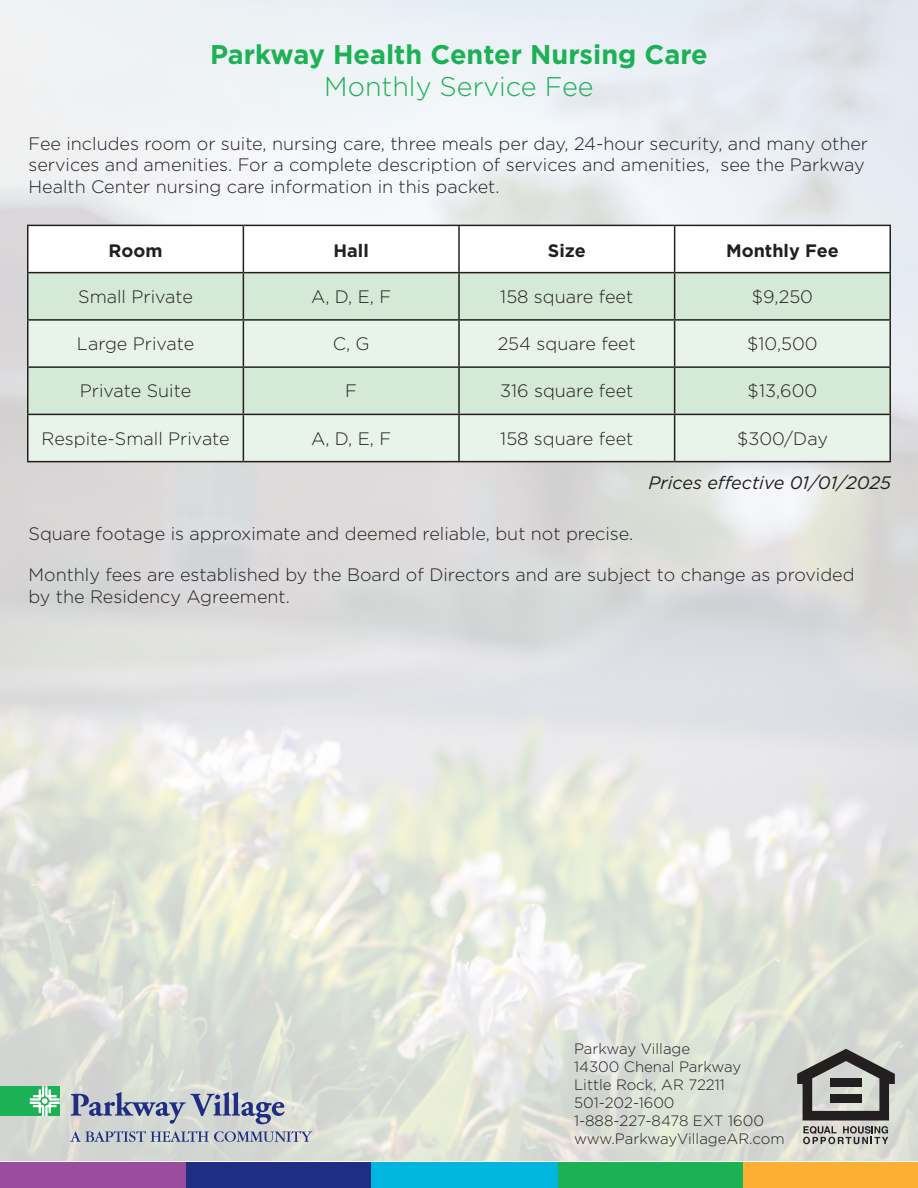
<style>
.page{position:relative;width:918px;height:1188px;background:#fff}
.page>*{position:absolute;margin:0;border:0;box-sizing:border-box;transform-origin:0 0}
.t1{font:700 27px "Gotham HTF";color:#1db156}
.t2{font:300 27px "Gotham";color:#1db156}
.t3{font:300 18px/21.6px "Gotham";color:#231f20}
.t4{font:italic 18px "Gotham HTF";color:#231f20}
.t5{font:700 18px "Gotham HTF";color:#231f20}
.t6{font:300 15px/18px "Gotham";color:#231f20}
</style>
<div class="page">
<svg style="left:71px;top:1092px;width:214px;height:32px;background:#a6adbe"></svg>
<div style="left:0;top:1086px;width:60px;height:30px;background:#1db156"></div>
<svg style="left:30px;top:1086px;width:30px;height:30px"></svg>
<svg style="left:70px;top:1131px;width:242px;height:11px;background:#a1a7bb"></svg>
<div style="left:185px;top:1162px;width:187px;height:26px;background:#1f2d82"></div>
<div style="left:372px;top:1162px;width:186px;height:26px;background:#00b6de"></div>
<div style="left:0;top:1162px;width:185px;height:26px;background:#9a4c9d"></div>
<div style="left:558px;top:1162px;width:187px;height:26px;background:#1db156"></div>
<div style="left:743px;top:1162px;width:175px;height:26px;background:#fbb033"></div>
<svg style="left:803px;top:1126px;width:85px;height:18px;background:#9c9b96"></svg>
<svg style="left:797px;top:1049px;width:98px;height:71px;background:#8e8f8b"></svg>
<div style="left:830px;top:1094px;width:32px;height:9px;background:#231f20"></div>
<div style="left:830px;top:1078px;width:32px;height:9px;background:#231f20"></div>
<svg style="left:28px;top:226px;width:862px;height:46px"></svg>
<div style="left:28px;top:273px;width:862px;height:46px;background:#d5ead6"></div>
<svg style="left:28px;top:321px;width:862px;height:140px;background:#e0efe1"></svg>
<hr style="left:27px;top:225px;width:216px;height:1px;background:#231f20">
<hr style="left:27px;top:226px;width:1px;height:46px;background:#231f20">
<hr style="left:243px;top:225px;width:216px;height:1px;background:#231f20">
<hr style="left:243px;top:226px;width:1px;height:46px;background:#231f20">
<hr style="left:459px;top:225px;width:216px;height:1px;background:#231f20">
<hr style="left:458px;top:226px;width:2px;height:46px;background:#231f20">
<hr style="left:675px;top:225px;width:216px;height:1px;background:#231f20">
<hr style="left:674px;top:226px;width:1px;height:46px;background:#231f20">
<hr style="left:890px;top:226px;width:1px;height:46px;background:#231f20">
<hr style="left:27px;top:272px;width:216px;height:1px;background:#231f20">
<hr style="left:27px;top:273px;width:1px;height:46px;background:#231f20">
<hr style="left:243px;top:272px;width:216px;height:1px;background:#231f20">
<hr style="left:243px;top:273px;width:1px;height:46px;background:#231f20">
<hr style="left:459px;top:272px;width:216px;height:1px;background:#231f20">
<hr style="left:458px;top:273px;width:2px;height:46px;background:#231f20">
<hr style="left:675px;top:272px;width:216px;height:1px;background:#231f20">
<hr style="left:674px;top:273px;width:1px;height:46px;background:#231f20">
<hr style="left:890px;top:273px;width:1px;height:46px;background:#231f20">
<hr style="left:27px;top:319px;width:216px;height:2px;background:#231f20">
<hr style="left:27px;top:321px;width:1px;height:45px;background:#231f20">
<hr style="left:243px;top:319px;width:216px;height:2px;background:#231f20">
<hr style="left:243px;top:321px;width:1px;height:45px;background:#231f20">
<hr style="left:459px;top:319px;width:216px;height:2px;background:#231f20">
<hr style="left:458px;top:321px;width:2px;height:45px;background:#231f20">
<hr style="left:675px;top:319px;width:216px;height:2px;background:#231f20">
<hr style="left:674px;top:321px;width:1px;height:45px;background:#231f20">
<hr style="left:890px;top:321px;width:1px;height:45px;background:#231f20">
<hr style="left:27px;top:366px;width:216px;height:2px;background:#231f20">
<hr style="left:27px;top:368px;width:1px;height:46px;background:#231f20">
<hr style="left:243px;top:366px;width:216px;height:2px;background:#231f20">
<hr style="left:243px;top:368px;width:1px;height:46px;background:#231f20">
<hr style="left:459px;top:366px;width:216px;height:2px;background:#231f20">
<hr style="left:458px;top:368px;width:2px;height:46px;background:#231f20">
<hr style="left:675px;top:366px;width:216px;height:2px;background:#231f20">
<hr style="left:674px;top:368px;width:1px;height:46px;background:#231f20">
<hr style="left:890px;top:368px;width:1px;height:46px;background:#231f20">
<hr style="left:27px;top:414px;width:216px;height:1px;background:#231f20">
<hr style="left:27px;top:415px;width:1px;height:46px;background:#231f20">
<hr style="left:243px;top:414px;width:216px;height:1px;background:#231f20">
<hr style="left:243px;top:415px;width:1px;height:46px;background:#231f20">
<hr style="left:459px;top:414px;width:216px;height:1px;background:#231f20">
<hr style="left:458px;top:415px;width:2px;height:46px;background:#231f20">
<hr style="left:675px;top:414px;width:216px;height:1px;background:#231f20">
<hr style="left:674px;top:415px;width:1px;height:46px;background:#231f20">
<hr style="left:890px;top:415px;width:1px;height:46px;background:#231f20">
<hr style="left:27px;top:461px;width:216px;height:1px;background:#231f20">
<hr style="left:243px;top:461px;width:216px;height:1px;background:#231f20">
<hr style="left:459px;top:461px;width:216px;height:1px;background:#231f20">
<hr style="left:675px;top:461px;width:216px;height:1px;background:#231f20">
<h1 class="t1" style="left:210px;top:39px;width:499px">Parkway Health Center Nursing Care</h1>
<h1 class="t2" style="left:324px;top:72px;width:271px">Monthly Service Fee</h1>
<p class="t3" style="left:28px;top:132px;width:841px">Fee includes room or suite, nursing care, three meals per day, 24-hour security, and many other services and amenities. For a complete description of services and amenities, see the Parkway<br>Health Center nursing care information in this packet.</p>
<p class="t5" style="left:109px;top:240px;width:55px">Room</p>
<p class="t5" style="left:334px;top:240px;width:37px">Hall</p>
<p class="t5" style="left:548px;top:240px;width:39px">Size</p>
<p class="t5" style="left:726px;top:240px;width:114px">Monthly Fee</p>
<p class="t3" style="left:78px;top:285px;width:116px">Small Private</p>
<p class="t3" style="left:311px;top:285px;width:82px">A, D, E, F</p>
<p class="t3" style="left:500px;top:285px;width:135px">158 square feet</p>
<p class="t3" style="left:752px;top:285px;width:63px">$9,250</p>
<p class="t3" style="left:77px;top:333px;width:119px">Large Private</p>
<p class="t3" style="left:333px;top:333px;width:38px">C, G</p>
<p class="t3" style="left:498px;top:333px;width:140px">254 square feet</p>
<p class="t3" style="left:747px;top:333px;width:72px">$10,500</p>
<p class="t3" style="left:80px;top:380px;width:113px">Private Suite</p>
<p class="t3" style="left:345px;top:380px;width:13px">F</p>
<p class="t3" style="left:500px;top:380px;width:135px">316 square feet</p>
<p class="t3" style="left:748px;top:380px;width:71px">$13,600</p>
<p class="t3" style="left:42px;top:427px;width:190px">Respite-Small Private</p>
<p class="t3" style="left:311px;top:427px;width:82px">A, D, E, F</p>
<p class="t3" style="left:500px;top:427px;width:135px">158 square feet</p>
<p class="t3" style="left:737px;top:427px;width:92px">$300/Day</p>
<p class="t4" style="left:649px;top:473px;width:244px">Prices effective 01/01/2025</p>
<p class="t3" style="left:29px;top:522px;width:606px">Square footage is approximate and deemed reliable, but not precise.</p>
<p class="t3" style="left:29px;top:564px;width:828px">Monthly fees are established by the Board of Directors and are subject to change as provided by the Residency Agreement.</p>
<p class="t6" style="left:574px;top:1040px;width:212px">Parkway Village<br>14300 Chenal Parkway<br>Little Rock, AR 72211<br>501-202-1600<br>1-888-227-8478 EXT 1600 www.ParkwayVillageAR.com</p>
</div>
